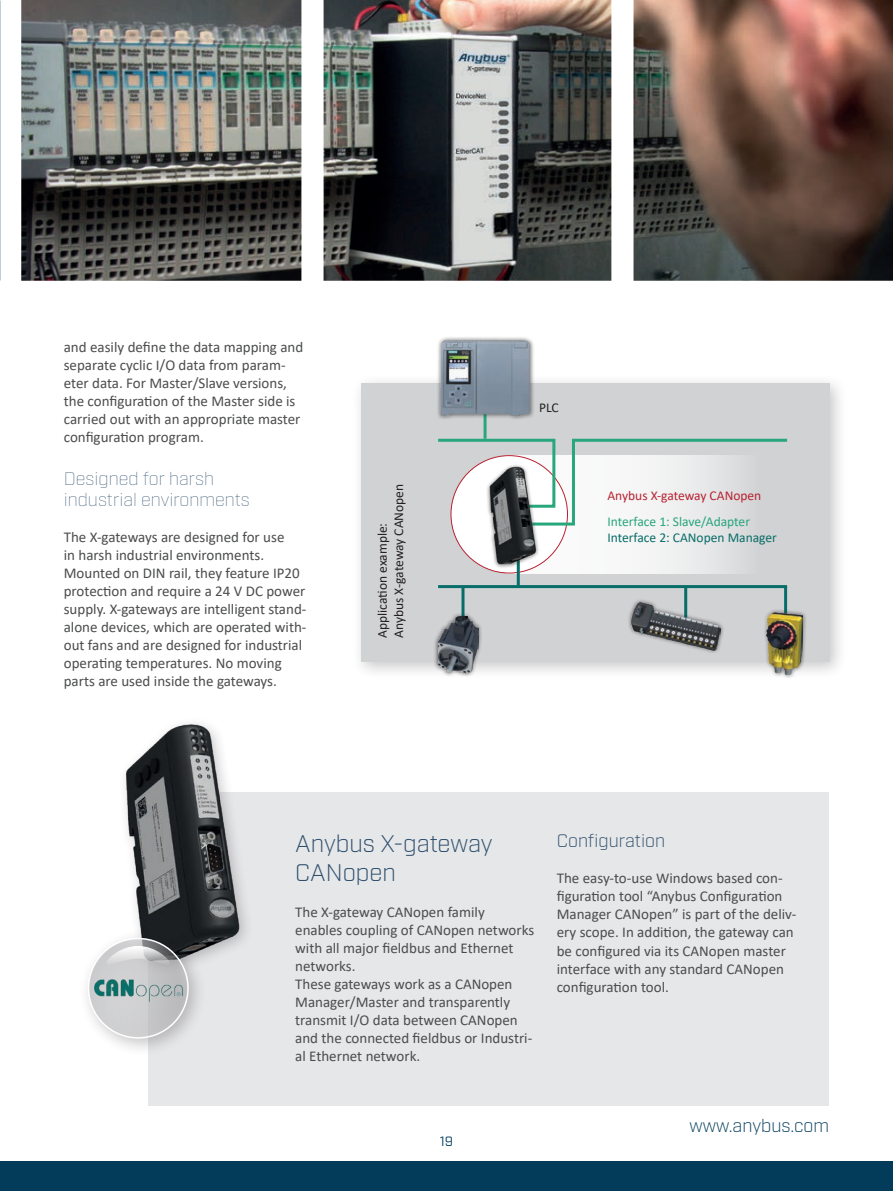
<style>
.page{position:relative;width:893px;height:1191px;background:#fff}
.page>*{position:absolute;margin:0;border:0;box-sizing:border-box;transform-origin:0 0}
.t1{font:300 24px/28.8px "Industry";color:#2e4e6c}
.t2{font:100 18px "Industry";color:#2e4e6c}
.t3{font:300 18px "Industry";color:#033c5b}
.t4{font:300 18px "Industry";color:#2e4e6c}
.t5{font:15px/18px "Calibri";color:#4b4c4d}
.t6{font:13.5px/16.2px "Calibri";color:#231f20}
.t7{font:13.5px "Calibri";color:#086d68}
.t8{font:13.5px "Calibri";color:#28a67c}
.t9{font:13.5px "Calibri";color:#b72332}
.t10{font:13.5px "Industry";color:#033c5b}
</style>
<div class="page">
<div style="left:148px;top:792px;width:681px;height:314px;background:#e6e7e9"></div>
<div style="left:0;top:1161px;width:893px;height:30px;background:#033c5b"></div>
<div style="left:351px;top:374px;width:496px;height:306px;background:#231f20;opacity:.25"></div>
<div style="left:361px;top:383px;width:468px;height:278px;background:#d1d2d4"></div>
<hr style="left:784px;top:587px;width:3px;height:39px;background:#086d68">
<hr style="left:438px;top:585px;width:349px;height:3px;background:#086d68">
<hr style="left:684px;top:587px;width:3px;height:42px;background:#086d68">
<hr style="left:461px;top:587px;width:3px;height:36px;background:#086d68">
<div style="left:433px;top:612px;width:50px;height:65px;background:#231f20;opacity:.75"></div>
<img style="left:438px;top:616px;width:40px;height:57px">
<div style="left:763px;top:608px;width:44px;height:71px;background:#231f20;opacity:.75"></div>
<img style="left:767px;top:613px;width:35px;height:61px">
<div style="left:627px;top:598px;width:98px;height:56px;background:#231f20;opacity:.75"></div>
<img style="left:632px;top:603px;width:89px;height:47px">
<div style="left:507px;top:455px;width:278px;height:118px;background:linear-gradient(to right,#fff8f9,#d8ddde)"></div>
<div style="left:451px;top:455px;width:116px;height:118px;background:#fff;border-radius:50%"></div>
<hr style="left:517px;top:531px;width:3px;height:55px;background:#086d68">
<svg style="left:438px;top:437px;width:350px;height:90px"></svg>
<img style="left:478px;top:463px;width:70px;height:106px">
<hr style="left:484px;top:373px;width:3px;height:66px;background:#28a67c">
<div style="left:436px;top:336px;width:99px;height:84px;background:#231f20;opacity:.75"></div>
<img style="left:438px;top:336px;width:94px;height:83px">
<img style="left:125px;top:723px;width:121px;height:234px">
<div style="left:78px;top:928px;width:129px;height:128px;background:#231f20;opacity:.25"></div>
<div style="left:87px;top:937px;width:103px;height:103px;background:#231f20;opacity:.2"></div>
<svg style="left:106px;top:946px;width:64px;height:20px"></svg>
<img style="left:90px;top:976px;width:102px;height:25px">
<img style="left:21px;top:0;width:872px;height:281px">
<p class="t5" style="left:64px;top:337px;width:241px">and easily define the data mapping and separate cyclic I/O data from param&shy;eter data. For Master/Slave versions, the configuration of the Master side is carried out with an appropriate master configuration program.</p>
<p class="t2" style="left:64px;top:468px;width:152px">Designed for harsh</p>
<p class="t2" style="left:64px;top:489px;width:188px">industrial environments</p>
<p class="t5" style="left:64px;top:528px;width:244px">The X-gateways are designed for use<br>in harsh industrial environments.<br>Mounted on DIN rail, they feature IP20 protection and require a 24 V DC power supply. X-gateways are intelligent stand&shy;alone devices, which are operated with&shy;out fans and are designed for industrial operating temperatures. No moving parts are used inside the gateways.</p>
<p class="t6" style="left:374px;top:638px;width:155px;rotate:-90deg">Application example:<br>Anybus X-gateway CANopen</p>
<p class="t6" style="left:539px;top:399px;width:21px">PLC</p>
<p class="t9" style="left:607px;top:486px;width:155px">Anybus X-gateway CANopen</p>
<p class="t8" style="left:607px;top:512px;width:144px">Interface 1: Slave/Adapter</p>
<p class="t7" style="left:607px;top:528px;width:171px">Interface 2: CANopen Manager</p>
<p class="t1" style="left:295px;top:829px;width:199px">Anybus X-gateway<br>CANopen</p>
<p class="t5" style="left:295px;top:902px;width:191px">The X-gateway CANopen family</p>
<p class="t5" style="left:295px;top:920px;width:241px">enables coupling of CANopen networks with all major fieldbus and Ethernet networks.</p>
<p class="t5" style="left:295px;top:974px;width:239px">These gateways work as a CANopen<br>Manager/Master and transparently transmit I/O data between CANopen and the connected fieldbus or Industri&shy;al Ethernet network.</p>
<p class="t10" style="left:440px;top:1132px;width:15px">19</p>
<p class="t4" style="left:557px;top:830px;width:110px">Configuration</p>
<p class="t5" style="left:557px;top:869px;width:241px">The easy-to-use Windows based con&shy;figuration tool “Anybus Configuration Manager CANopen” is part of the deliv&shy;ery scope. In addition, the gateway can be configured via its CANopen master interface with any standard CANopen configuration tool.</p>
<p class="t3" style="left:690px;top:1114px;width:141px">www.anybus.com</p>
</div>
